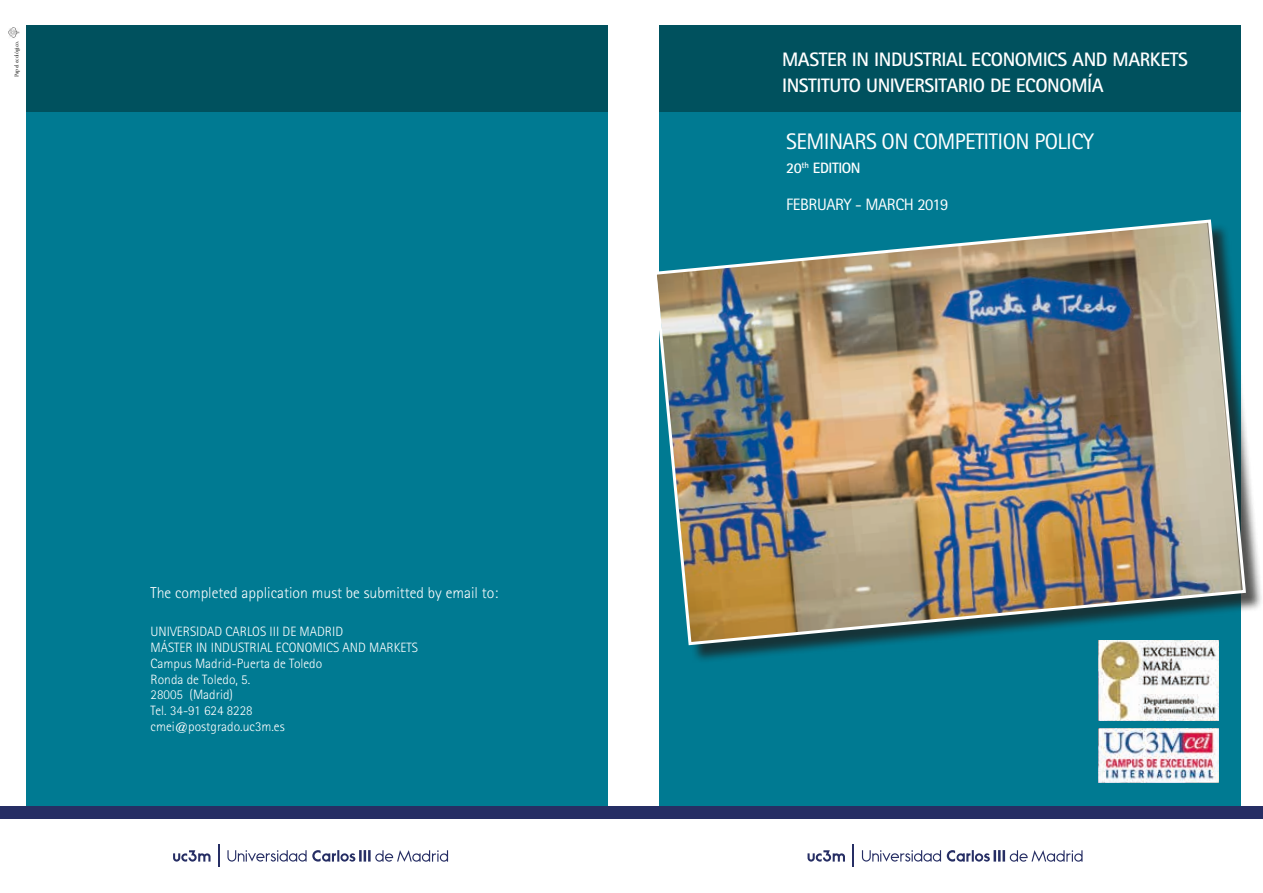
<style>
.page{position:relative;width:1263px;height:893px;background:#fff}
.page>*{position:absolute;margin:0;border:0;box-sizing:border-box;transform-origin:0 0}
.t1{font:22.5px "Rotis Sans Serif";letter-spacing:-.025em;color:#fff}
.t2{font:700 19.5px/25.5px "Rotis Sans Serif";letter-spacing:-.02em;color:#fff}
.t3{font:16.5px "Rotis Sans Serif";letter-spacing:-.025em;color:#fff}
.t4{font:300 15.75px "Rotis Sans Serif";color:#fff}
.t5{font:700 15px "Rotis Sans Serif";letter-spacing:-.025em;color:#fff}
.t6{font:300 13.5px/15.8px "Rotis Sans Serif";color:#fff}
.t7{font:5.7px "Minion Pro";color:#1d1d1b}
</style>
<div class="page">
<div style="left:659px;top:26px;width:582px;height:786px;background:#007a92"></div>
<div style="left:27px;top:26px;width:581px;height:784px;background:#007a92"></div>
<div style="left:656px;top:222px;width:607px;height:441px;background:#1d1d1b;opacity:.75"></div>
<img style="left:656px;top:219px;width:591px;height:428px">
<svg style="left:227px;top:850px;width:221px;height:12px"></svg>
<svg style="left:218px;top:845px;width:1px;height:22px"></svg>
<svg style="left:173px;top:850px;width:37px;height:12px"></svg>
<svg style="left:862px;top:850px;width:79px;height:12px"></svg>
<svg style="left:947px;top:850px;width:135px;height:12px"></svg>
<svg style="left:853px;top:845px;width:1px;height:22px"></svg>
<svg style="left:807px;top:850px;width:38px;height:12px"></svg>
<div style="left:0;top:807px;width:632px;height:12px;background:#262e64"></div>
<div style="left:615px;top:807px;width:648px;height:12px;background:#262e64"></div>
<div style="left:27px;top:26px;width:581px;height:86px;background:#00515e"></div>
<div style="left:659px;top:26px;width:582px;height:86px;background:#00515e"></div>
<svg style="left:8px;top:27px;width:11px;height:11px"></svg>
<img style="left:1098px;top:728px;width:121px;height:54px">
<img style="left:1098px;top:640px;width:121px;height:80px">
<p class="t7" style="left:13px;top:77px;width:38px;rotate:-90deg">Papel ecológico.</p>
<p class="t4" style="left:151px;top:584px;width:349px">The completed application must be submitted by email to:</p>
<p class="t6" style="left:151px;top:624px;width:269px">UNIVERSIDAD CARLOS III DE MADRID<br>MÁSTER IN INDUSTRIAL ECONOMICS AND MARKETS<br>Campus Madrid-Puerta de Toledo<br>Ronda de Toledo, 5.<br>28005 (Madrid)<br>Tel. 34-91 624 8228<br>cmei@postgrado.uc3m.es</p>
<h2 class="t2" style="left:782px;top:47px;width:407px">MASTER IN INDUSTRIAL ECONOMICS AND MARKETS<br>INSTITUTO UNIVERSITARIO DE ECONOMÍA</h2>
<h1 class="t1" style="left:786px;top:128px;width:309px">SEMINARS ON COMPETITION POLICY</h1>
<p class="t5" style="left:786px;top:158px;width:76px">20<sup>th</sup> EDITION</p>
<p class="t3" style="left:786px;top:195px;width:164px">FEBRUARY - MARCH 2019</p>
</div>
